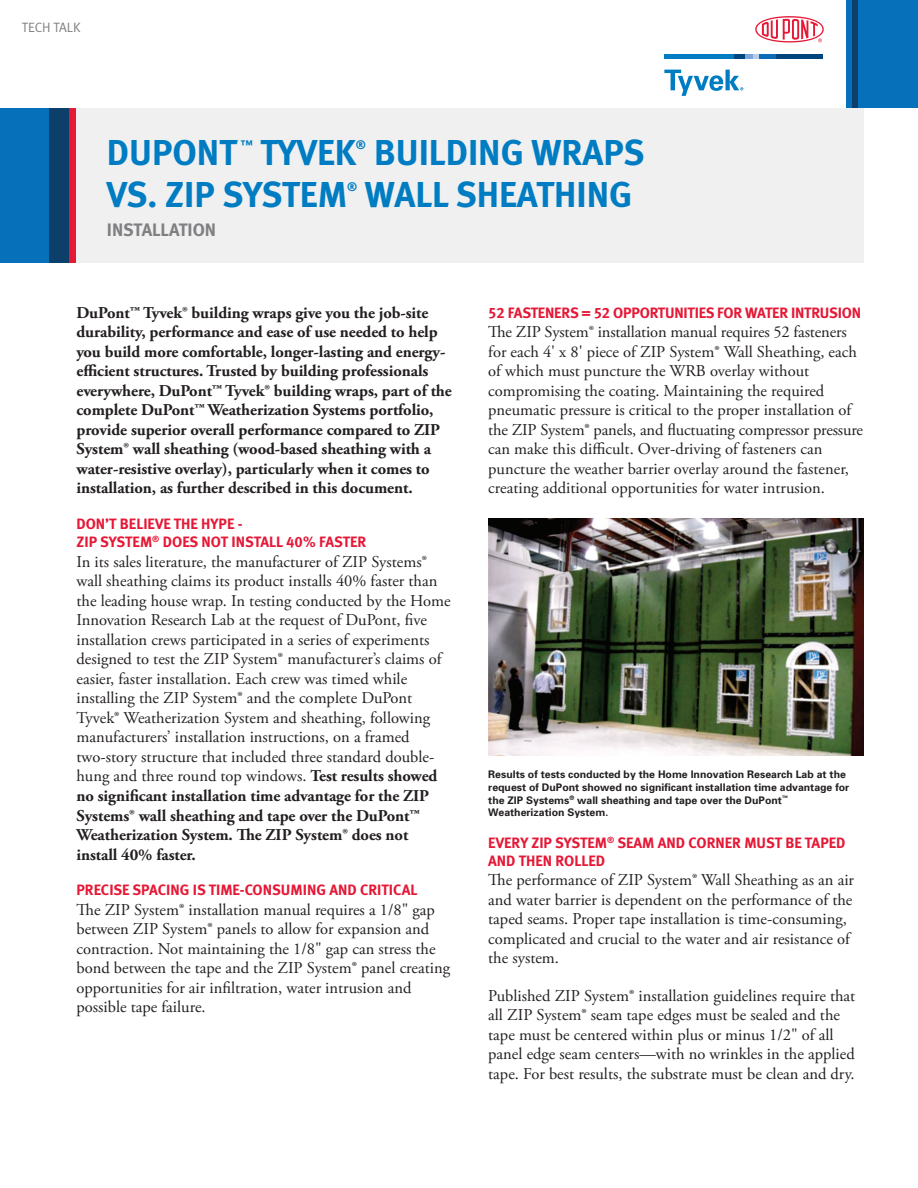
<style>
.page{position:relative;width:918px;height:1188px;background:#fff}
.page>*{position:absolute;margin:0;border:0;box-sizing:border-box;transform-origin:0 0}
.t1{font:36px "Meta Bold LF";color:#007cc2}
.t2{font:18px "Meta Bold LF";color:#808083}
.t3{font:16.5px/19.5px "Adobe Garamond Pro";color:#231f20}
.t4{font:700 16.5px/19.5px "Adobe Garamond Pro";letter-spacing:-.005em;color:#231f20}
.t5{font:15px/18px "Meta Bold LF";color:#e51836}
.t6{font:13.5px "Meta Normal LF";color:#808083}
.t7{font:12.3px "Meta Bold LF";color:#007cc2}
.t8{font:700 10.5px/12.8px "Univers";color:#231f20}
.s1{font-weight:700}
</style>
<div class="page">
<img style="left:488px;top:519px;width:375px;height:237px">
<div style="left:846px;top:0;width:72px;height:108px;background:#0770ba"></div>
<div style="left:852px;top:0;width:6px;height:108px;background:#0c3f6a"></div>
<div style="left:0;top:108px;width:50px;height:155px;background:#0770ba"></div>
<div style="left:50px;top:108px;width:19px;height:155px;background:#0c3f6a"></div>
<div style="left:69px;top:108px;width:7px;height:155px;background:#e51836"></div>
<div style="left:76px;top:108px;width:788px;height:155px;background:#f0f0f1"></div>
<svg style="left:755px;top:16px;width:69px;height:27px"></svg>
<div style="left:664px;top:54px;width:70px;height:5px;background:#007cc2"></div>
<div style="left:776px;top:54px;width:47px;height:5px;background:#00467e"></div>
<svg style="left:664px;top:70px;width:79px;height:26px"></svg>
<div style="left:734px;top:54px;width:11px;height:5px;background:#00467e"></div>
<svg style="left:745px;top:54px;width:14px;height:5px"></svg>
<div style="left:759px;top:54px;width:17px;height:5px;background:#0d6cb6"></div>
<p class="t6" style="left:22px;top:20px;width:60px">TECH TALK</p>
<h1 class="t1" style="left:107px;top:131px;width:132px">DUPONT</h1>
<p class="t7" style="left:241px;top:138px;width:14px">™</p>
<h1 class="t1" style="left:260px;top:131px;width:97px">TYVEK</h1>
<p class="t7" style="left:356px;top:138px;width:12px">®</p>
<h1 class="t1" style="left:374px;top:131px;width:272px">BUILDING WRAPS</h1>
<h1 class="t1" style="left:107px;top:173px;width:242px">VS. ZIP SYSTEM</h1>
<p class="t7" style="left:347px;top:180px;width:12px">®</p>
<h1 class="t1" style="left:365px;top:173px;width:269px">WALL SHEATHING</h1>
<p class="t2" style="left:107px;top:219px;width:111px">INSTALLATION</p>
<p class="t4" style="left:76px;top:303px;width:377px">DuPont™ Tyvek® building wraps give you the job-site durability, performance and ease of use needed to help you build more comfortable, longer-lasting and energy&shy;efficient structures. Trusted by building professionals everywhere, DuPont™ Tyvek® building wraps, part of the complete DuPont™ Weatherization Systems portfolio, provide superior overall performance compared to ZIP System® wall sheathing (wood-based sheathing with a water-resistive overlay), particularly when it comes to installation, as further described in this document.</p>
<p class="t5" style="left:76px;top:515px;width:291px">DON’T BELIEVE THE HYPE -<br>ZIP SYSTEM<sup>®</sup> DOES NOT INSTALL 40% FASTER</p>
<p class="t3" style="left:76px;top:553px;width:376px">In its sales literature, the manufacturer of ZIP Systems® wall sheathing claims its product installs 40% faster than the leading house wrap. In testing conducted by the Home Innovation Research Lab at the request of DuPont, five installation crews participated in a series of experiments designed to test the ZIP System® manufacturer’s claims of easier, faster installation. Each crew was timed while installing the ZIP System® and the complete DuPont Tyvek® Weatherization System and sheathing, following manufacturers’ installation instructions, on a framed two-story structure that included three standard double&shy;hung and three round top windows. <span class="s1">Test results showed no significant installation time advantage for the ZIP Systems® wall sheathing and tape over the DuPont™ Weatherization System. The ZIP System® does not install 40% faster.</span></p>
<p class="t5" style="left:76px;top:881px;width:342px">PRECISE SPACING IS TIME-CONSUMING AND CRITICAL</p>
<p class="t3" style="left:76px;top:901px;width:375px">The ZIP System® installation manual requires a 1/8" gap between ZIP System® panels to allow for expansion and contraction. Not maintaining the 1/8" gap can stress the bond between the tape and the ZIP System® panel creating opportunities for air infiltration, water intrusion and possible tape failure.</p>
<p class="t5" style="left:488px;top:303px;width:374px">52 FASTENERS = 52 OPPORTUNITIES FOR WATER INTRUSION</p>
<p class="t3" style="left:488px;top:323px;width:376px">The ZIP System® installation manual requires 52 fasteners for each 4' x 8' piece of ZIP System® Wall Sheathing, each of which must puncture the WRB overlay without compromising the coating. Maintaining the required pneumatic pressure is critical to the proper installation of the ZIP System® panels, and fluctuating compressor pressure can make this difficult. Over-driving of fasteners can puncture the weather barrier overlay around the fastener, creating additional opportunities for water intrusion.</p>
<p class="t8" style="left:488px;top:768px;width:363px">Results of tests conducted by the Home Innovation Research Lab at the request of DuPont showed no significant installation time advantage for the ZIP Systems<sup>®</sup> wall sheathing and tape over the DuPont<sup>™ </sup>Weatherization System.</p>
<p class="t5" style="left:488px;top:833px;width:359px">EVERY ZIP SYSTEM<sup>®</sup> SEAM AND CORNER MUST BE TAPED<br>AND THEN ROLLED</p>
<p class="t3" style="left:488px;top:871px;width:367px">The performance of ZIP System® Wall Sheathing as an air and water barrier is dependent on the performance of the taped seams. Proper tape installation is time-consuming, complicated and crucial to the water and air resistance of the system.</p>
<p class="t3" style="left:488px;top:986px;width:369px">Published ZIP System® installation guidelines require that all ZIP System® seam tape edges must be sealed and the tape must be centered within plus or minus 1/2" of all panel edge seam centers—with no wrinkles in the applied tape. For best results, the substrate must be clean and dry.</p>
</div>
